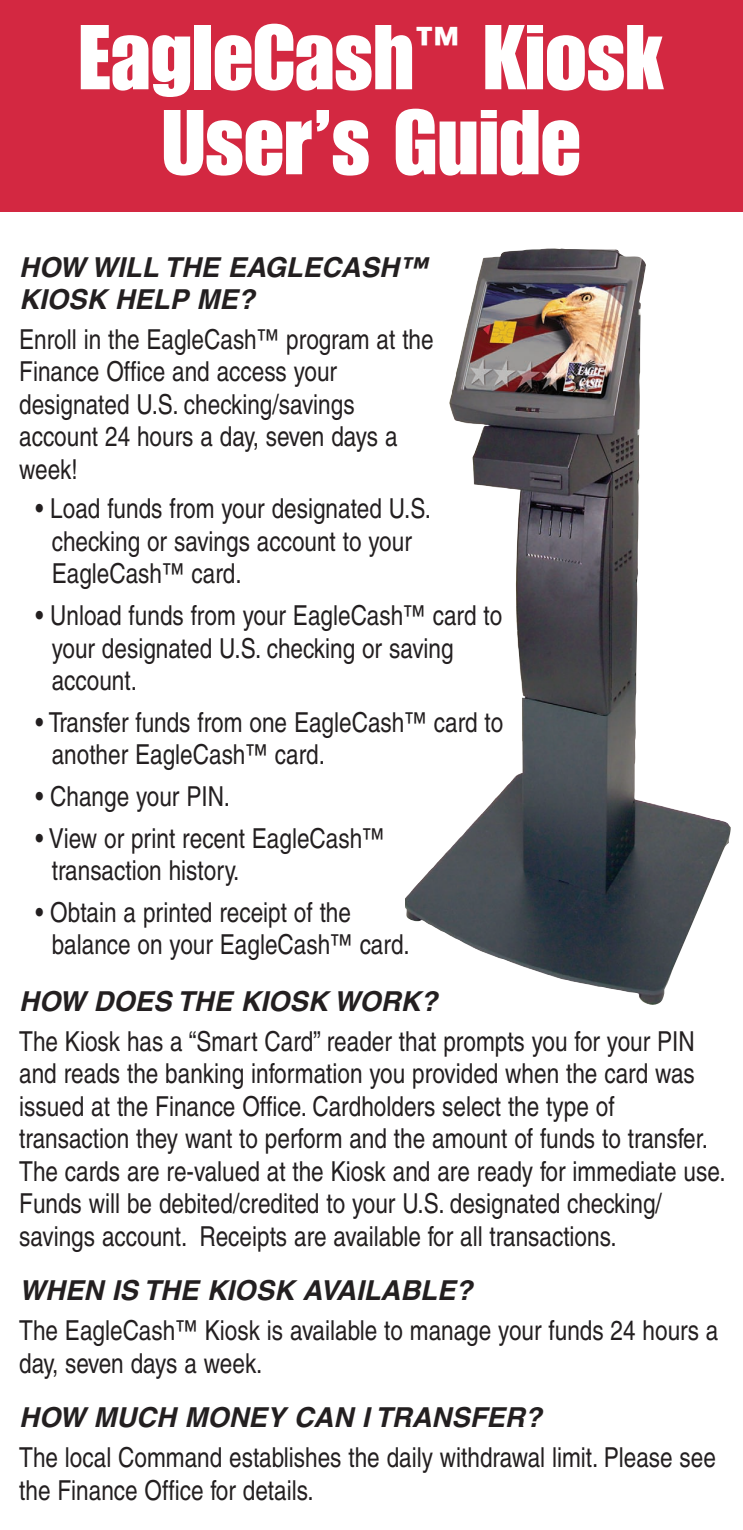
<style>
.page{position:relative;width:743px;height:1530px;background:#fff}
.page>*{position:absolute;margin:0;border:0;box-sizing:border-box;transform-origin:0 0}
.t1{font:90px/85px "Impact T";color:#fff;text-align:center}
.t2{font:condensed 27.5px/32.5px "Helvetica";color:#231f20}
.t3{font:italic 700 27.5px/32.5px "Helvetica";color:#231f20}
</style>
<div class="page">
<div style="left:0;top:0;width:742px;height:211px;background:#d32841"></div>
<img style="left:405px;top:248px;width:325px;height:757px">
<h1 class="t1" style="left:79px;top:20px;width:586px">EagleCash<sup>™</sup> Kiosk<br>User’s Guide</h1>
<p class="t3" style="left:19px;top:253px;width:409px">HOW WILL THE EAGLECASH™<br>KIOSK HELP ME?</p>
<p class="t2" style="left:19px;top:326px;width:416px">Enroll in the EagleCash™ program at the<br>Finance Office and access your designated U.S. checking/savings account 24 hours a day, seven days a week!</p>
<p class="t2" style="left:52px;top:495px;width:381px;text-indent:-16px">• Load funds from your designated U.S. checking or savings account to your<br>EagleCash™ card.</p>
<p class="t2" style="left:52px;top:602px;width:452px;text-indent:-16px">• Unload funds from your EagleCash™ card to your designated U.S. checking or saving account.</p>
<p class="t2" style="left:52px;top:709px;width:453px;text-indent:-16px">• Transfer funds from one EagleCash™ card to another EagleCash™ card.</p>
<p class="t2" style="left:35px;top:783px;width:196px">• Change your PIN.</p>
<p class="t2" style="left:52px;top:824px;width:334px;text-indent:-16px">• View or print recent EagleCash™ transaction history.</p>
<p class="t2" style="left:52px;top:899px;width:359px;text-indent:-16px">• Obtain a printed receipt of the balance on your EagleCash™ card.</p>
<p class="t3" style="left:19px;top:988px;width:419px">HOW DOES THE KIOSK WORK?</p>
<p class="t2" style="left:19px;top:1027px;width:708px">The Kiosk has a “Smart Card” reader that prompts you for your PIN and reads the banking information you provided when the card was issued at the Finance Office. Cardholders select the type of transaction they want to perform and the amount of funds to transfer.<br>The cards are re-valued at the Kiosk and are ready for immediate use.<br>Funds will be debited/credited to your U.S. designated checking/ savings account. Receipts are available for all transactions.</p>
<p class="t3" style="left:19px;top:1277px;width:454px">WHEN IS THE KIOSK AVAILABLE?</p>
<p class="t2" style="left:19px;top:1317px;width:700px">The EagleCash™ Kiosk is available to manage your funds 24 hours a day, seven days a week.</p>
<p class="t3" style="left:19px;top:1404px;width:524px">HOW MUCH MONEY CAN I TRANSFER?</p>
<p class="t2" style="left:19px;top:1444px;width:698px">The local Command establishes the daily withdrawal limit. Please see the Finance Office for details.</p>
</div>
